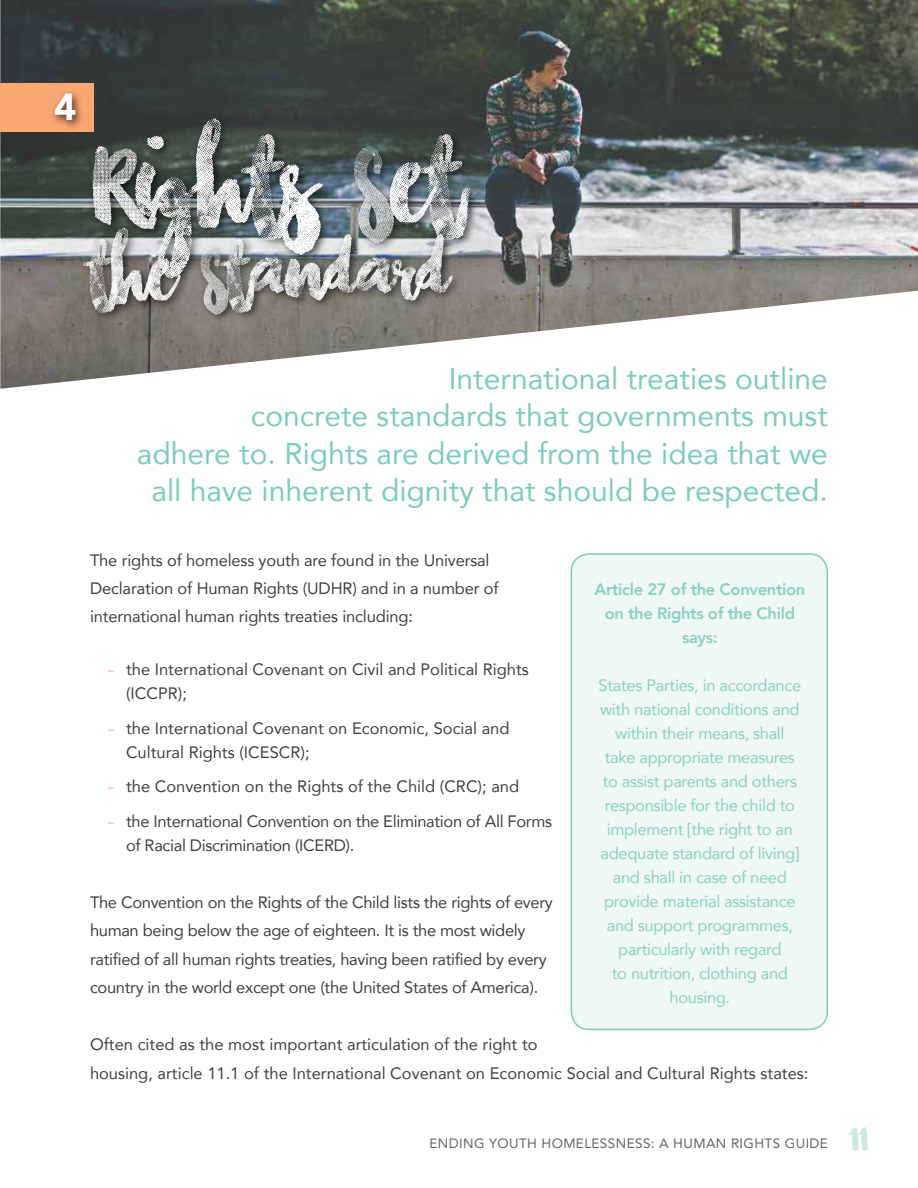
<style>
.page{position:relative;width:918px;height:1188px;background:#fff}
.page>*{position:absolute;margin:0;border:0;box-sizing:border-box;transform-origin:0 0}
.t1{font:150px "Chasing Embers Two";letter-spacing:-.01em;color:#fff}
.t2{font:105px "Chasing Embers Two";letter-spacing:-.01em;color:#fff}
.t3{font:54px "Chasing Embers One";color:#bee3da}
.t4{font:900 37.5px "Avenir";color:#fff}
.t5{font:30px/37.5px "Avenir";color:#7dccbc;text-align:right}
.t6{font:16.5px/28.5px "Avenir";letter-spacing:-.01em;color:#414042}
.t7{font:16.5px/24px "Avenir";letter-spacing:-.02em;color:#8ad0c2;text-align:center}
.t8{font:800 16.5px/24px "Avenir";letter-spacing:-.02em;color:#8ad0c2;text-align:center}
.t9{font:13.5px "Avenir";letter-spacing:.03em;color:#636466}
.s1{font-family:"Chasing Embers One";color:#faaf7e}
</style>
<div class="page">
<img style="left:0;top:0;width:918px;height:389px">
<div style="left:79px;top:114px;width:402px;height:211px;background:#000;opacity:.75"></div>
<div style="left:571px;top:554px;width:256px;height:475px;background:#eff8f5;border-radius:18px"></div>
<div style="left:571px;top:553px;width:257px;height:477px;border:2px solid #7dccbc;border-radius:18px"></div>
<div style="left:0;top:83px;width:94px;height:49px;background:#f9a773"></div>
<div style="left:50px;top:89px;width:36px;height:42px;background:#000;opacity:.75"></div>
<h3 class="t4" style="left:54px;top:75px;width:24px">4</h3>
<h1 class="t1" style="left:90px;top:83px;width:377px">Rights Set</h1>
<h2 class="t2" style="left:90px;top:203px;width:364px">the Standard</h2>
<h3 class="t5" style="left:137px;top:358px;width:693px">International treaties outline<br>concrete standards that governments must<br>adhere to. Rights are derived from the idea that we all have inherent dignity that should be respected.</h3>
<p class="t6" style="left:90px;top:545px;width:410px">The rights of homeless youth are found in the Universal<br>Declaration of Human Rights (UDHR) and in a number of international human rights treaties including:</p>
<p class="t6" style="left:126px;top:657px;width:404px;line-height:24px;text-indent:-18px"><span class="s1">-</span> the International Covenant on Civil and Political Rights (ICCPR);</p>
<p class="t6" style="left:126px;top:715px;width:385px;line-height:24px;text-indent:-18px"><span class="s1">-</span> the International Covenant on Economic, Social and<br>Cultural Rights (ICESCR);</p>
<p class="t6" style="left:108px;top:772px;width:413px"><span class="s1">-</span> the Convention on the Rights of the Child (CRC); and</p>
<p class="t6" style="left:126px;top:808px;width:428px;line-height:24px;text-indent:-18px"><span class="s1">-</span> the International Convention on the Elimination of All Forms of Racial Discrimination (ICERD).</p>
<p class="t6" style="left:90px;top:887px;width:464px">The Convention on the Rights of the Child lists the rights of every human being below the age of eighteen. It is the most widely ratified of all human rights treaties, having been ratified by every country in the world except one (the United States of America).</p>
<p class="t8" style="left:595px;top:577px;width:212px">Article 27 of the Convention on the Rights of the Child says:</p>
<p class="t7" style="left:599px;top:672px;width:204px">States Parties, in accordance with national conditions and within their means, shall take appropriate measures to assist parents and others responsible for the child to implement [the right to an adequate standard of living] and shall in case of need provide material assistance and support programmes, particularly with regard<br>to nutrition, clothing and housing.</p>
<p class="t6" style="left:90px;top:1030px;width:720px">Often cited as the most important articulation of the right to<br>housing, article 11.1 of the International Covenant on Economic Social and Cultural Rights states:</p>
<p class="t9" style="left:429px;top:1132px;width:400px">ENDING YOUTH HOMELESSNESS: A HUMAN RIGHTS GUIDE</p>
<h3 class="t3" style="left:851px;top:1113px;width:20px">11</h3>
</div>
